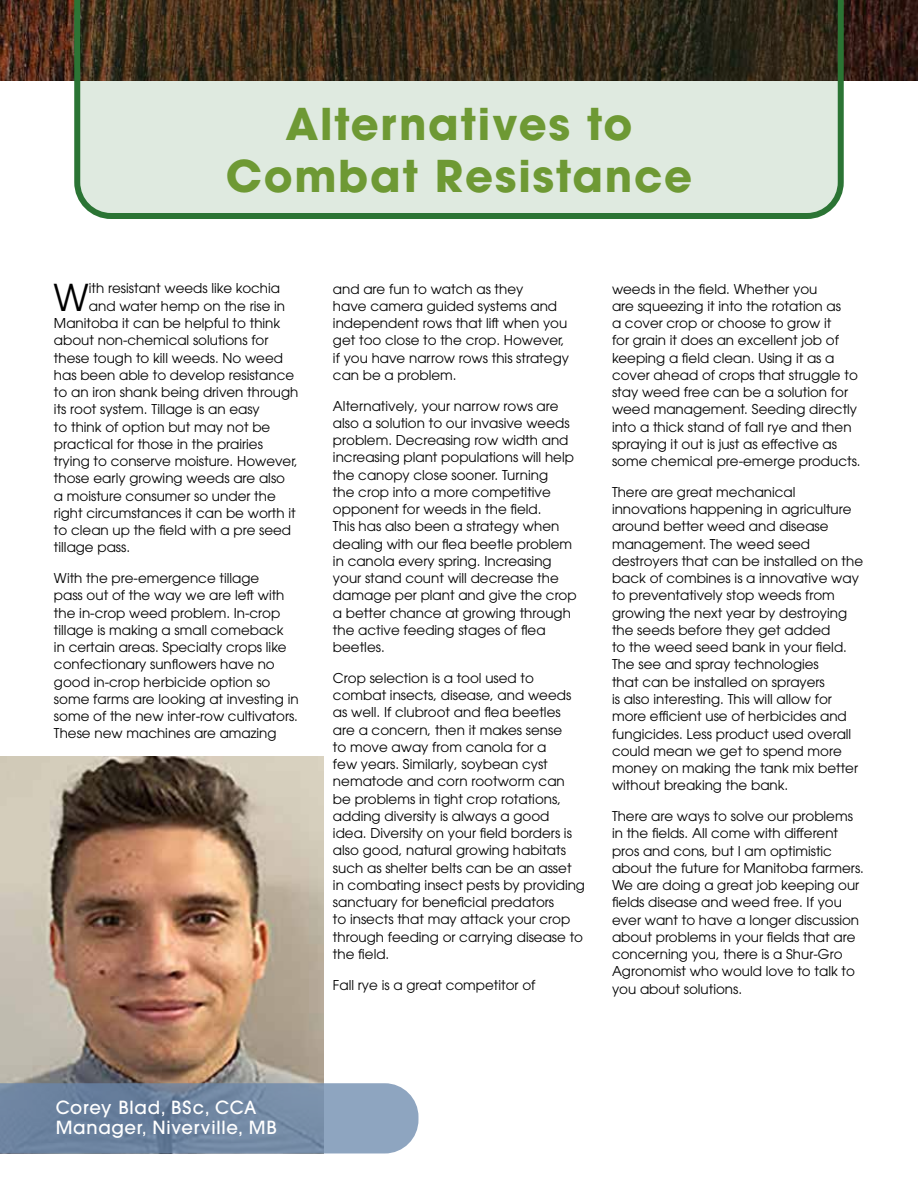
<style>
.page{position:relative;width:918px;height:1188px;background:#fff}
.page>*{position:absolute;margin:0;border:0;box-sizing:border-box;transform-origin:0 0}
.t1{font:700 43.5px/52.2px "ITC Avant Garde Pro";letter-spacing:.04em;color:#6e9934;text-align:center}
.t2{font:36.75px "ITC Avant Garde Pro";color:#000}
.t3{font:500 18px/19.5px "ITC Avant Garde Pro";letter-spacing:.04em;color:#fff}
.t4{font:13.5px/17.2px "ITC Avant Garde Pro";color:#000}
</style>
<div class="page">
<img style="left:0;top:0;width:918px;height:81px">
<img style="left:0;top:756px;width:324px;height:398px">
<svg style="left:71px;top:0;width:776px;height:219px;background:#9ca090"></svg>
<svg style="left:0;top:1083px;width:418px;height:70px;background:#778da8"></svg>
<h1 class="t1" style="left:226px;top:98px;width:468px">Alternatives to<br>Combat Resistance</h1>
<h2 class="t2" style="left:54px;top:274px;width:37px">W</h2>
<p class="t4" style="left:89px;top:280px;width:193px">ith resistant weeds like kochia</p>
<p class="t4" style="left:89px;top:297px;width:198px">and water hemp on the rise in</p>
<p class="t4" style="left:54px;top:314px;width:228px">Manitoba it can be helpful to think</p>
<p class="t4" style="left:54px;top:332px;width:216px">about non-chemical solutions for</p>
<p class="t4" style="left:54px;top:349px;width:231px">these tough to kill weeds. No weed</p>
<p class="t4" style="left:54px;top:366px;width:242px">has been able to develop resistance</p>
<p class="t4" style="left:54px;top:383px;width:246px">to an iron shank being driven through</p>
<p class="t4" style="left:54px;top:401px;width:207px">its root system. Tillage is an easy</p>
<p class="t4" style="left:54px;top:418px;width:218px">to think of option but may not be</p>
<p class="t4" style="left:54px;top:435px;width:210px">practical for those in the prairies</p>
<p class="t4" style="left:54px;top:452px;width:245px">trying to conserve moisture. However,</p>
<p class="t4" style="left:54px;top:470px;width:233px">those early growing weeds are also</p>
<p class="t4" style="left:54px;top:487px;width:223px">a moisture consumer so under the</p>
<p class="t4" style="left:54px;top:504px;width:243px">right circumstances it can be worth it</p>
<p class="t4" style="left:54px;top:521px;width:239px">to clean up the field with a pre seed</p>
<p class="t4" style="left:54px;top:539px;width:78px">tillage pass.</p>
<p class="t4" style="left:54px;top:569px;width:246px">With the pre-emergence tillage<br>pass out of the way we are left with the in-crop weed problem. In-crop tillage is making a small comeback<br>in certain areas. Specialty crops like confectionary sunflowers have no good in-crop herbicide option so some farms are looking at investing in some of the new inter-row cultivators.<br>These new machines are amazing</p>
<p class="t4" style="left:333px;top:280px;width:237px">and are fun to watch as they<br>have camera guided systems and independent rows that lift when you get too close to the crop. However, if you have narrow rows this strategy can be a problem.</p>
<p class="t4" style="left:333px;top:397px;width:245px">Alternatively, your narrow rows are also a solution to our invasive weeds problem. Decreasing row width and increasing plant populations will help the canopy close sooner. Turning<br>the crop into a more competitive opponent for weeds in the field.<br>This has also been a strategy when dealing with our flea beetle problem in canola every spring. Increasing your stand count will decrease the damage per plant and give the crop a better chance at growing through the active feeding stages of flea beetles.</p>
<p class="t4" style="left:333px;top:669px;width:254px">Crop selection is a tool used to combat insects, disease, and weeds as well. If clubroot and flea beetles are a concern, then it makes sense<br>to move away from canola for a<br>few years. Similarly, soybean cyst nematode and corn rootworm can be problems in tight crop rotations, adding diversity is always a good idea. Diversity on your field borders is also good, natural growing habitats such as shelter belts can be an asset in combating insect pests by providing sanctuary for beneficial predators<br>to insects that may attack your crop through feeding or carrying disease to the field.</p>
<p class="t4" style="left:333px;top:976px;width:204px">Fall rye is a great competitor of</p>
<p class="t4" style="left:612px;top:280px;width:250px">weeds in the field. Whether you<br>are squeezing it into the rotation as<br>a cover crop or choose to grow it<br>for grain it does an excellent job of keeping a field clean. Using it as a cover ahead of crops that struggle to stay weed free can be a solution for weed management. Seeding directly into a thick stand of fall rye and then spraying it out is just as effective as some chemical pre-emerge products.</p>
<p class="t4" style="left:612px;top:483px;width:253px">There are great mechanical innovations happening in agriculture around better weed and disease management. The weed seed destroyers that can be installed on the back of combines is a innovative way to preventatively stop weeds from growing the next year by destroying the seeds before they get added<br>to the weed seed bank in your field.<br>The see and spray technologies<br>that can be installed on sprayers<br>is also interesting. This will allow for more efficient use of herbicides and fungicides. Less product used overall could mean we get to spend more money on making the tank mix better without breaking the bank.</p>
<p class="t4" style="left:612px;top:807px;width:253px">There are ways to solve our problems in the fields. All come with different pros and cons, but I am optimistic about the future for Manitoba farmers.<br>We are doing a great job keeping our fields disease and weed free. If you ever want to have a longer discussion about problems in your fields that are concerning you, there is a Shur-Gro Agronomist who would love to talk to you about solutions.</p>
<h3 class="t3" style="left:56px;top:1098px;width:223px">Corey Blad, BSc, CCA<br>Manager, Niverville, MB</h3>
</div>
